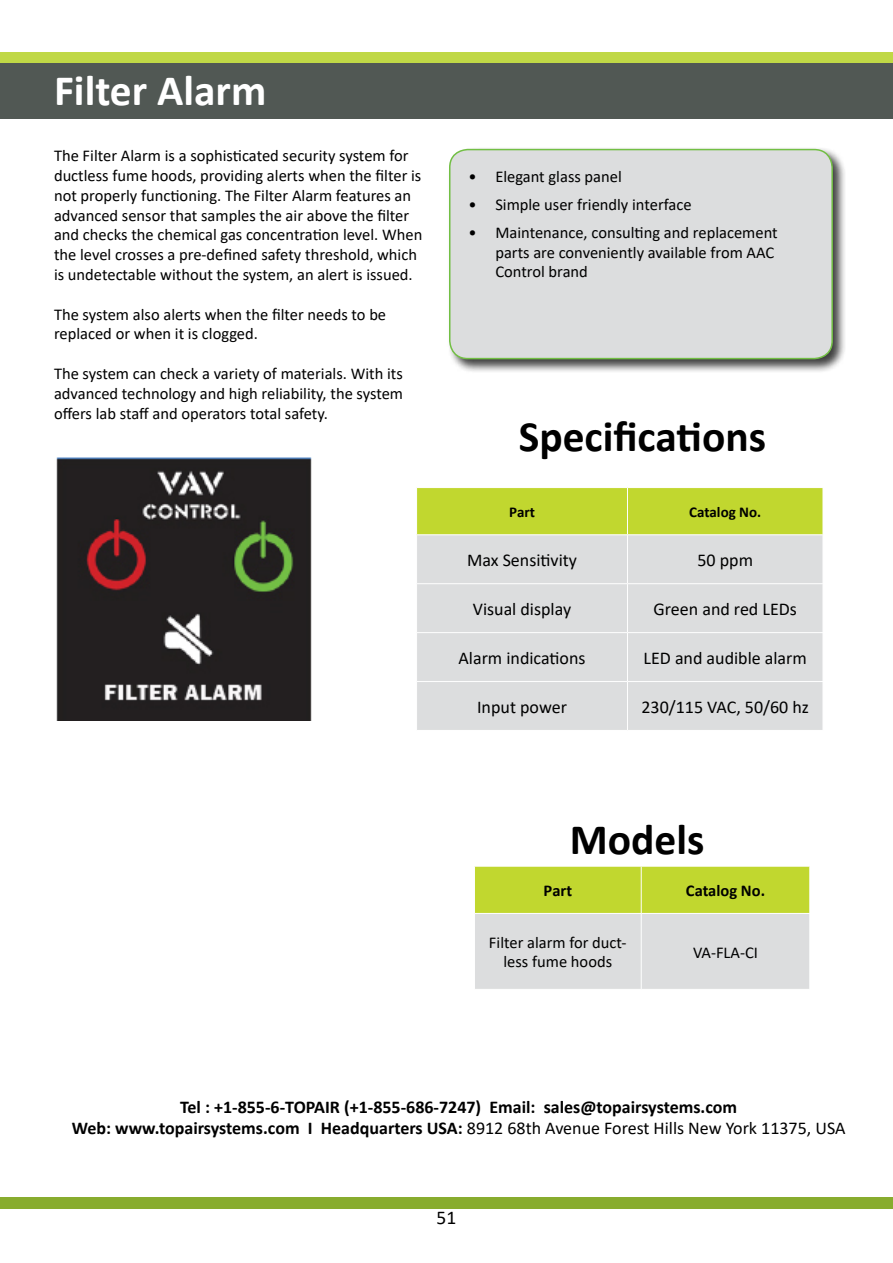
<style>
.page{position:relative;width:893px;height:1263px;background:#fff}
.page>*{position:absolute;margin:0;border:0;box-sizing:border-box;transform-origin:0 0}
.t1{font:700 43.5px "Calibri";color:#000}
.t2{font:700 43.5px "Calibri";color:#fff}
.t3{font:19.5px "Calibri";color:#000}
.t4{font:700 18px/21.6px "Calibri";color:#000;text-align:center}
.t5{font:18px "Calibri";color:#000}
.t6{font:16.5px/19.8px "Calibri";color:#000}
.t7{font:700 16.5px "Calibri";color:#000}
.t8{font:700 15px "Calibri";color:#000}
.s1{font-weight:400}
</style>
<div class="page">
<div style="left:0;top:63px;width:893px;height:56px;background:#515854"></div>
<div style="left:0;top:52px;width:893px;height:11px;background:#c0d846"></div>
<div style="left:0;top:1197px;width:893px;height:11px;background:#88ac2e"></div>
<div style="left:447px;top:147px;width:400px;height:226px;background:#000;opacity:.75"></div>
<div style="left:450px;top:150px;width:382px;height:209px;background:#dcddde;border-radius:18px"></div>
<div style="left:449px;top:149px;width:384px;height:210px;border:2px solid #72bf44;border-radius:18px"></div>
<img style="left:56px;top:457px;width:256px;height:263px">
<svg style="left:475px;top:867px;width:334px;height:122px"></svg>
<hr style="left:641px;top:866px;width:1px;height:47px;background:#fff">
<hr style="left:641px;top:913px;width:169px;height:1px;background:#fff">
<hr style="left:474px;top:913px;width:167px;height:1px;background:#fff">
<hr style="left:641px;top:914px;width:1px;height:75px;background:#fff">
<div style="left:417px;top:488px;width:406px;height:46px;background:#c1d72f"></div>
<div style="left:417px;top:535px;width:406px;height:195px;background:#dcddde"></div>
<hr style="left:627px;top:488px;width:1px;height:46px;background:#fff">
<hr style="left:627px;top:535px;width:1px;height:48px;background:#fff">
<hr style="left:627px;top:583px;width:196px;height:1px;background:#fff">
<hr style="left:416px;top:583px;width:211px;height:1px;background:#fff">
<hr style="left:627px;top:584px;width:1px;height:48px;background:#fff">
<hr style="left:627px;top:632px;width:196px;height:1px;background:#fff">
<hr style="left:416px;top:632px;width:211px;height:1px;background:#fff">
<hr style="left:627px;top:633px;width:1px;height:48px;background:#fff">
<hr style="left:627px;top:681px;width:196px;height:1px;background:#fff">
<hr style="left:416px;top:681px;width:211px;height:1px;background:#fff">
<hr style="left:627px;top:682px;width:1px;height:48px;background:#fff">
<h1 class="t2" style="left:54px;top:60px;width:214px">Filter Alarm</h1>
<p class="t6" style="left:54px;top:145px;width:370px">The Filter Alarm is a sophisticated security system for ductless fume hoods, providing alerts when the filter is not properly functioning. The Filter Alarm features an advanced sensor that samples the air above the filter and checks the chemical gas concentration level. When the level crosses a pre-defined safety threshold, which is undetectable without the system, an alert is issued.</p>
<p class="t6" style="left:54px;top:304px;width:334px">The system also alerts when the filter needs to be replaced or when it is clogged.</p>
<p class="t6" style="left:54px;top:363px;width:351px;text-align:justify">The system can check a variety of materials. With its advanced technology and high reliability, the system offers lab staff and operators total safety.</p>
<p class="t6" style="left:468px;top:167px;width:155px">• Elegant glass panel</p>
<p class="t6" style="left:468px;top:195px;width:225px">• Simple user friendly interface</p>
<p class="t6" style="left:495px;top:223px;width:284px;text-indent:-27px">• Maintenance, consulting and replacement parts are conveniently available from AAC<br>Control brand</p>
<h1 class="t1" style="left:519px;top:406px;width:249px">Specifications</h1>
<p class="t8" style="left:509px;top:501px;width:27px">Part</p>
<p class="t8" style="left:689px;top:501px;width:73px">Catalog No.</p>
<p class="t5" style="left:467px;top:547px;width:112px">Max Sensitivity</p>
<p class="t5" style="left:697px;top:547px;width:57px">50 ppm</p>
<p class="t5" style="left:473px;top:596px;width:100px">Visual display</p>
<p class="t5" style="left:653px;top:596px;width:145px">Green and red LEDs</p>
<p class="t5" style="left:458px;top:645px;width:128px">Alarm indications</p>
<p class="t5" style="left:643px;top:645px;width:165px">LED and audible alarm</p>
<p class="t5" style="left:477px;top:694px;width:91px">Input power</p>
<p class="t5" style="left:641px;top:694px;width:169px">230/115 VAC, 50/60 hz</p>
<h1 class="t1" style="left:570px;top:809px;width:136px">Models</h1>
<p class="t7" style="left:544px;top:879px;width:30px">Part</p>
<p class="t7" style="left:686px;top:879px;width:81px">Catalog No.</p>
<p class="t6" style="left:489px;top:933px;width:139px;line-height:18.9px;text-align:center">Filter alarm for duct&shy;less fume hoods</p>
<p class="t6" style="left:693px;top:942px;width:67px">VA-FLA-CI</p>
<p class="t4" style="left:72px;top:1096px;width:775px">Tel : +1-855-6-TOPAIR (+1-855-686-7247) Email: sales@topairsystems.com<br>Web: www.topairsystems.com I Headquarters USA: <span class="s1">8912 68th Avenue Forest Hills New York 11375, USA</span></p>
<p class="t3" style="left:437px;top:1203px;width:21px">51</p>
</div>
